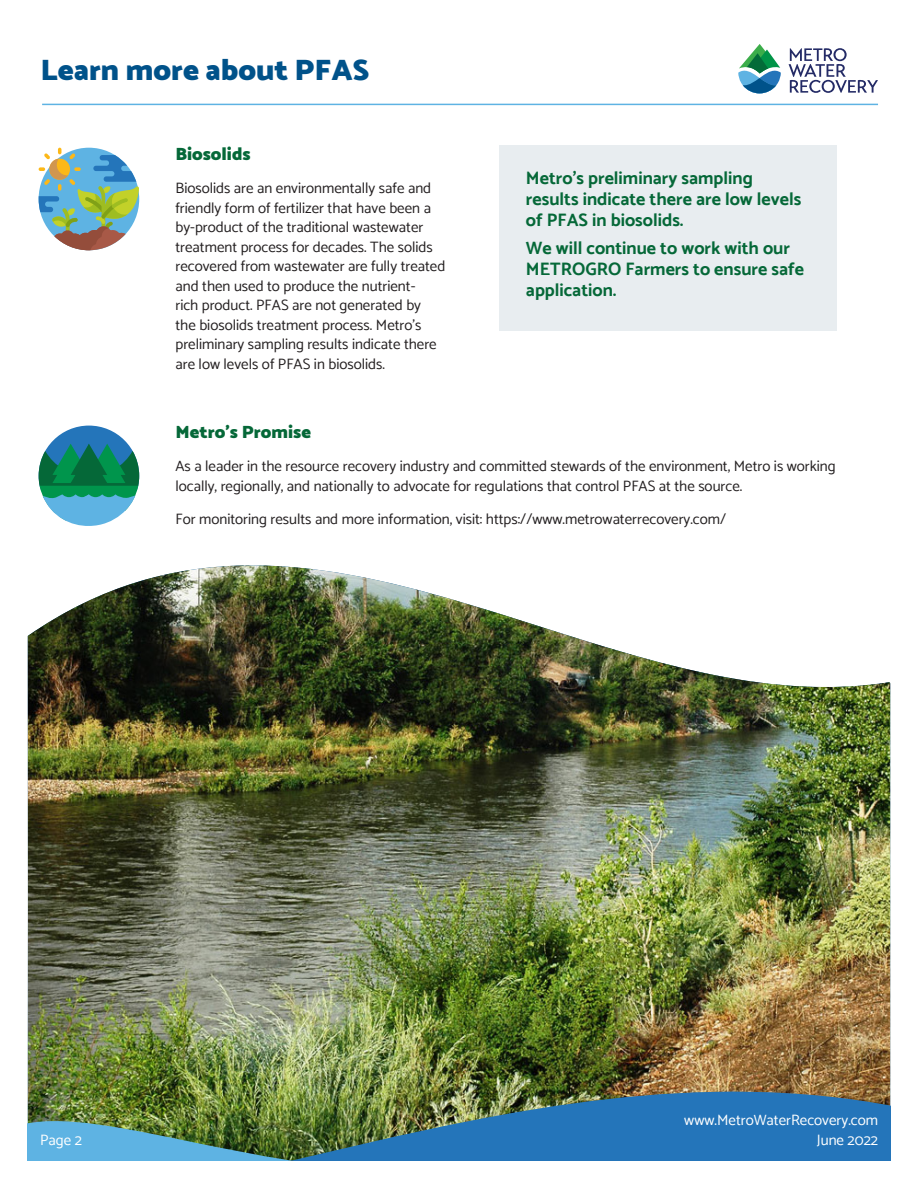
<style>
.page{position:relative;width:918px;height:1188px;background:#fff}
.page>*{position:absolute;margin:0;border:0;box-sizing:border-box;transform-origin:0 0}
.t1{font:900 30px "Catamaran";color:#00528a}
.t2{font:700 18px/21px "Catamaran";color:#056838}
.t3{font:900 18px "Catamaran";color:#056838}
.body{font:15px/19.5px "Catamaran";color:#231f20}
.t4{font:15px "Catamaran";color:#fff}
</style>
<div class="page">
<img style="left:28px;top:565px;width:862px;height:454px">
<img style="left:27px;top:1019px;width:864px;height:142px">
<hr style="left:42px;top:104px;width:836px;height:1px;background:#5eb3e3">
<svg style="left:789px;top:48px;width:89px;height:45px"></svg>
<svg style="left:738px;top:44px;width:43px;height:49px"></svg>
<div style="left:499px;top:145px;width:337px;height:185px;background:#e8edf0"></div>
<svg style="left:39px;top:426px;width:100px;height:100px"></svg>
<svg style="left:39px;top:148px;width:100px;height:102px"></svg>
<p class="t1" style="left:41px;top:52px;width:330px">Learn more about PFAS</p>
<p class="t3" style="left:176px;top:144px;width:77px">Biosolids</p>
<p class="body" style="left:176px;top:178px;width:271px">Biosolids are an environmentally safe and friendly form of fertilizer that have been a by-product of the traditional wastewater treatment process for decades. The solids recovered from wastewater are fully treated and then used to produce the nutrient-<br>rich product. PFAS are not generated by<br>the biosolids treatment process. Metro’s preliminary sampling results indicate there are low levels of PFAS in biosolids.</p>
<p class="t2" style="left:526px;top:168px;width:277px">Metro’s preliminary sampling results indicate there are low levels of PFAS in biosolids.</p>
<p class="t2" style="left:526px;top:238px;width:280px">We will continue to work with our<br>METROGRO Farmers to ensure safe application.</p>
<p class="t3" style="left:176px;top:422px;width:137px">Metro’s Promise</p>
<p class="body" style="left:176px;top:456px;width:662px">As a leader in the resource recovery industry and committed stewards of the environment, Metro is working locally, regionally, and nationally to advocate for regulations that control PFAS at the source.</p>
<p class="body" style="left:176px;top:509px;width:552px">For monitoring results and more information, visit: https://www.metrowaterrecovery.com/</p>
<p class="t4" style="left:684px;top:1111px;width:195px">www.MetroWaterRecovery.com</p>
<p class="t4" style="left:40px;top:1131px;width:43px">Page 2</p>
<p class="t4" style="left:817px;top:1131px;width:63px">June 2022</p>
</div>
